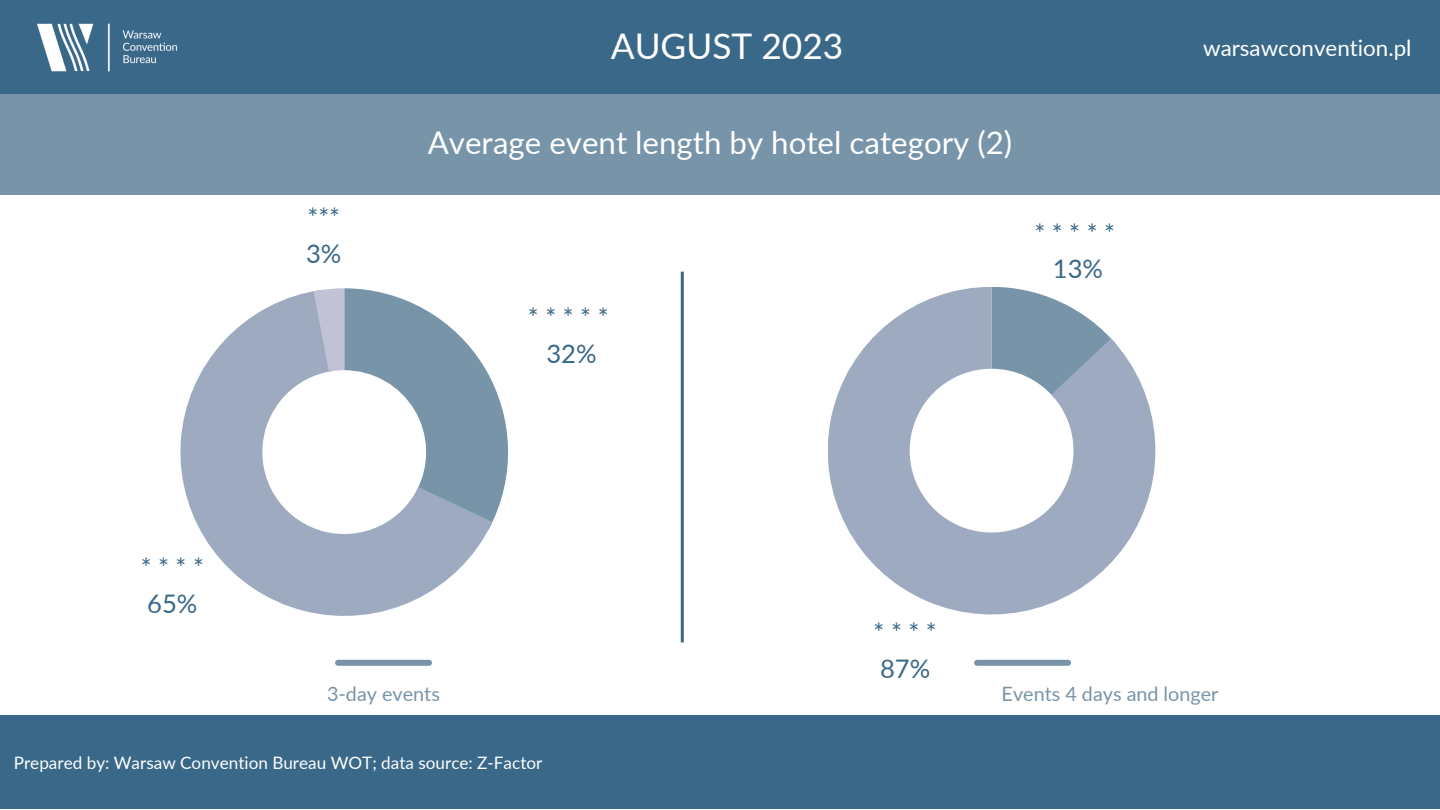
<style>
.page{position:relative;width:1440px;height:810px;background:#fff}
.page>*{position:absolute;margin:0;border:0;box-sizing:border-box;transform-origin:0 0}
.t1{font:35.3px "Lato";color:#fff}
.t2{font:31.3px "Lato";color:#fff}
.t3{font:25.6px "Lato";color:#3a6889}
.t4{font:22.3px "Lato";color:#fff}
.t5{font:19.8px "Lato";color:#7894a8}
.t6{font:17.1px "Lato";color:#fff}
</style>
<div class="page">
<div style="left:0;top:94px;width:1440px;height:101px;background:#7894a8"></div>
<div style="left:0;top:715px;width:1440px;height:94px;background:#3a6889"></div>
<div style="left:0;top:0;width:1440px;height:94px;background:#3a6889"></div>
<img style="left:37px;top:23px;width:141px;height:49px">
<hr style="left:681px;top:272px;width:3px;height:370px;background:#3a6889">
<div style="left:338px;top:660px;width:91px;height:6px;background:#7894a8"></div>
<svg style="left:180px;top:291px;width:309px;height:325px;fill:#9daac0"></svg>
<svg style="left:314px;top:288px;width:194px;height:241px"></svg>
<div style="left:977px;top:660px;width:91px;height:6px;background:#7894a8"></div>
<svg style="left:828px;top:287px;width:327px;height:327px;fill:#9daac0"></svg>
<p class="t3" style="left:141px;top:552px;width:65px">****</p>
<p class="t3" style="left:147px;top:587px;width:52px">65%</p>
<p class="t3" style="left:307px;top:202px;width:34px">***</p>
<p class="t3" style="left:306px;top:238px;width:37px">3%</p>
<p class="t1" style="left:611px;top:25px;width:234px">AUGUST 2023</p>
<p class="t2" style="left:428px;top:123px;width:586px">Average event length by hotel category (2)</p>
<p class="t3" style="left:528px;top:302px;width:82px">*****</p>
<p class="t3" style="left:546px;top:338px;width:52px">32%</p>
<p class="t3" style="left:1034px;top:218px;width:82px">*****</p>
<p class="t3" style="left:1053px;top:253px;width:52px">13%</p>
<p class="t4" style="left:1203px;top:34px;width:210px">warsawconvention.pl</p>
<p class="t3" style="left:874px;top:617px;width:65px">****</p>
<p class="t3" style="left:880px;top:652px;width:52px">87%</p>
<p class="t5" style="left:327px;top:681px;width:114px">3-day events</p>
<p class="t5" style="left:1002px;top:681px;width:218px">Events 4 days and longer</p>
<p class="t6" style="left:14px;top:752px;width:530px">Prepared by: Warsaw Convention Bureau WOT; data source: Z-Factor</p>
</div>
